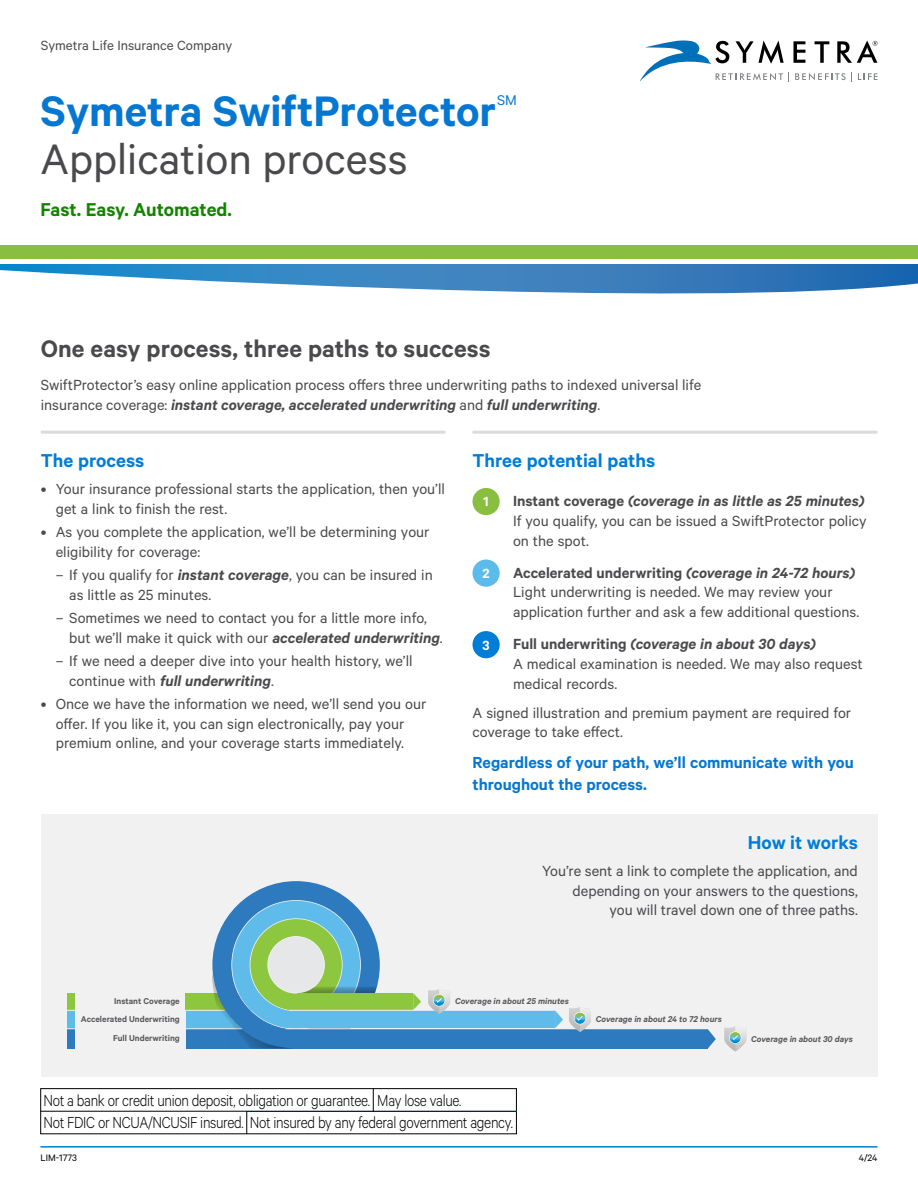
<style>
.page{position:relative;width:918px;height:1188px;background:#fff}
.page>*{position:absolute;margin:0;border:0;box-sizing:border-box;transform-origin:0 0}
.Header{font:600 48px "Calibre";letter-spacing:-.005em;color:#0677d1}
.Header-2{font:48px "Calibre";color:#4a4a4d}
.t1{font:600 27px "Calibre";color:#4a4a4d}
.Subhead1{font:600 21px "Calibre";color:#007dd7}
.t2{font:600 21px "Calibre";color:#148300}
.Bank_Box{font:300 18px "Calibre";letter-spacing:-.02em;color:#000;scale:.87 1}
.BodyBullets{font:600 18px/21.6px "Calibre";color:#0677d1}
.Body{font:16.5px/19.8px "Calibre";color:#4a4a4d}
.BodyBullets-2{font:16.5px/19.8px "Calibre";color:#4a4a4d}
.Header-3{font:15.9px "Calibre";color:#0677d1}
.t3{font:15px "Calibre";color:#4a4a4d}
.t4{font:600 15px "Calibre";color:#fff}
.t5{font:10.5px "Calibre";color:#000}
.t6{font:italic 600 9.6px "Calibre";color:#58595b}
.t7{font:600 9.6px/18.6px "Calibre";color:#58595b;text-align:right}
.s1{font-weight:600;font-style:italic}
.s2{font-weight:600}
</style>
<div class="page">
<svg style="left:0;top:264px;width:918px;height:30px"></svg>
<div style="left:0;top:245px;width:918px;height:13px;background:#89bf40"></div>
<hr style="left:40px;top:1146px;width:838px;height:2px;background:#007dd7">
<svg style="left:640px;top:40px;width:238px;height:41px"></svg>
<hr style="left:41px;top:431px;width:405px;height:3px;background:#dadbdc">
<hr style="left:472px;top:431px;width:406px;height:3px;background:#dadbdc">
<div style="left:473px;top:488px;width:27px;height:27px;background:#89bf40;border-radius:50%"></div>
<div style="left:473px;top:560px;width:27px;height:27px;background:#5bbbeb;border-radius:50%"></div>
<div style="left:473px;top:631px;width:27px;height:27px;background:#007dd7;border-radius:50%"></div>
<div style="left:41px;top:814px;width:837px;height:263px;background:#f1f1f2"></div>
<div style="left:212px;top:881px;width:168px;height:168px;background:#2e7abf;border-radius:50%"></div>
<div style="left:297px;top:1029px;width:411px;height:20px;background:#2e7abf"></div>
<div style="left:186px;top:1029px;width:111px;height:20px;background:#2e7abf"></div>
<div style="left:67px;top:1029px;width:7px;height:20px;background:#2e7abf"></div>
<div style="left:289px;top:1011px;width:266px;height:17px;background:#5ebbea"></div>
<div style="left:186px;top:1011px;width:56px;height:18px;background:#5ebbea"></div>
<div style="left:67px;top:1011px;width:7px;height:18px;background:#5ebbea"></div>
<div style="left:297px;top:993px;width:116px;height:18px;background:#8dc63f"></div>
<div style="left:186px;top:993px;width:47px;height:18px;background:#8dc63f"></div>
<div style="left:67px;top:993px;width:7px;height:18px;background:#8dc63f"></div>
<svg style="left:413px;top:993px;width:8px;height:17px"></svg>
<svg style="left:555px;top:1011px;width:8px;height:17px"></svg>
<svg style="left:708px;top:1029px;width:8px;height:19px"></svg>
<hr style="left:289px;top:1010px;width:266px;height:1px;background:#f1f1f2">
<svg style="left:428px;top:989px;width:22px;height:25px"></svg>
<hr style="left:59px;top:1010px;width:166px;height:1px;background:#f1f1f2">
<hr style="left:59px;top:1028px;width:183px;height:1px;background:#f1f1f2">
<svg style="left:212px;top:900px;width:165px;height:149px"></svg>
<svg style="left:569px;top:1007px;width:22px;height:25px"></svg>
<svg style="left:724px;top:1026px;width:22px;height:25px"></svg>
<div style="left:40px;top:1088px;width:477px;height:46px;border:1px solid #000"></div>
<hr style="left:40px;top:1111px;width:477px;height:1px;background:#000">
<svg style="left:247px;top:1111px;width:1px;height:23px"></svg>
<svg style="left:373px;top:1089px;width:1px;height:22px"></svg>
<p class="t3" style="left:41px;top:37px;width:193px">Symetra Life Insurance Company</p>
<p class="Header" style="left:40px;top:82px;width:457px">Symetra SwiftProtector</p>
<p class="Header-3" style="left:497px;top:90px;width:21px">SM</p>
<p class="Header-2" style="left:40px;top:131px;width:369px">Application process</p>
<p class="t2" style="left:40px;top:197px;width:193px">Fast. Easy. Automated.</p>
<p class="t1" style="left:41px;top:332px;width:451px">One easy process, three paths to success</p>
<p class="Body" style="left:41px;top:374px;width:662px">SwiftProtector’s easy online application process offers three underwriting paths to indexed universal life insurance coverage: <span class="s1">instant coverage, accelerated underwriting</span> and <span class="s1">full underwriting</span>.</p>
<p class="Subhead1" style="left:41px;top:448px;width:105px">The process</p>
<p class="Body" style="left:56px;top:478px;width:391px;text-indent:-15px">• Your insurance professional starts the application, then you’ll get a link to finish the rest.</p>
<p class="Body" style="left:56px;top:521px;width:375px;text-indent:-15px">• As you complete the application, we’ll be determining your eligibility for coverage:</p>
<p class="Body" style="left:69px;top:564px;width:365px;text-indent:-14px">– If you qualify for <span class="s1">instant coverage</span>, you can be insured in as little as 25 minutes.</p>
<p class="Body" style="left:69px;top:607px;width:375px;text-indent:-14px">– Sometimes we need to contact you for a little more info, but we’ll make it quick with our <span class="s1">accelerated underwriting</span>.</p>
<p class="Body" style="left:69px;top:650px;width:345px;text-indent:-14px">– If we need a deeper dive into your health history, we’ll continue with <span class="s1">full underwriting</span>.</p>
<p class="Body" style="left:41px;top:693px;width:387px;text-align:center">• Once we have the information we need, we’ll send you our offer. If you like it, you can sign electronically, pay your premium online, and your coverage starts immediately.</p>
<p class="Subhead1" style="left:472px;top:448px;width:184px">Three potential paths</p>
<p class="t4" style="left:483px;top:493px;width:7px">1</p>
<p class="BodyBullets-2" style="left:513px;top:491px;width:355px"><span class="s2">Instant coverage</span> <span class="s1">(coverage in as little as 25 minutes)<br></span>If you qualify, you can be issued a SwiftProtector policy on the spot.</p>
<p class="t4" style="left:482px;top:564px;width:9px">2</p>
<p class="BodyBullets-2" style="left:513px;top:562px;width:348px"><span class="s2">Accelerated underwriting</span> <span class="s1">(coverage in 24-72 hours)<br></span>Light underwriting is needed. We may review your application further and ask a few additional questions.</p>
<p class="t4" style="left:483px;top:636px;width:9px">3</p>
<p class="BodyBullets-2" style="left:513px;top:634px;width:351px"><span class="s2">Full underwriting</span> <span class="s1">(coverage in about 30 days)<br></span>A medical examination is needed. We may also request medical records.</p>
<p class="BodyBullets-2" style="left:472px;top:702px;width:380px">A signed illustration and premium payment are required for coverage to take effect.</p>
<p class="BodyBullets" style="left:472px;top:751px;width:383px">Regardless of your path, we’ll communicate with you throughout the process.</p>
<p class="Subhead1" style="left:748px;top:830px;width:111px">How it works</p>
<p class="Body" style="left:542px;top:860px;width:317px;text-align:right">You’re sent a link to complete the application, and depending on your answers to the questions,<br>you will travel down one of three paths.</p>
<p class="t7" style="left:81px;top:992px;width:100px">Instant Coverage<br>Accelerated Underwriting<br>Full Underwriting</p>
<p class="t6" style="left:455px;top:995px;width:116px">Coverage in about 25 minutes</p>
<p class="Bank_Box" style="left:43px;top:1090px;width:482px">Not a bank or credit union deposit, obligation or guarantee. May lose value.</p>
<p class="Bank_Box" style="left:43px;top:1112px;width:541px">Not FDIC or NCUA/NCUSIF insured. Not insured by any federal government agency.</p>
<p class="t6" style="left:596px;top:1013px;width:128px">Coverage in about 24 to 72 hours</p>
<p class="t6" style="left:751px;top:1033px;width:103px">Coverage in about 30 days</p>
<p class="t5" style="left:40px;top:1152px;width:38px">LIM-1773</p>
<p class="t5" style="left:859px;top:1152px;width:20px">4/24</p>
</div>
